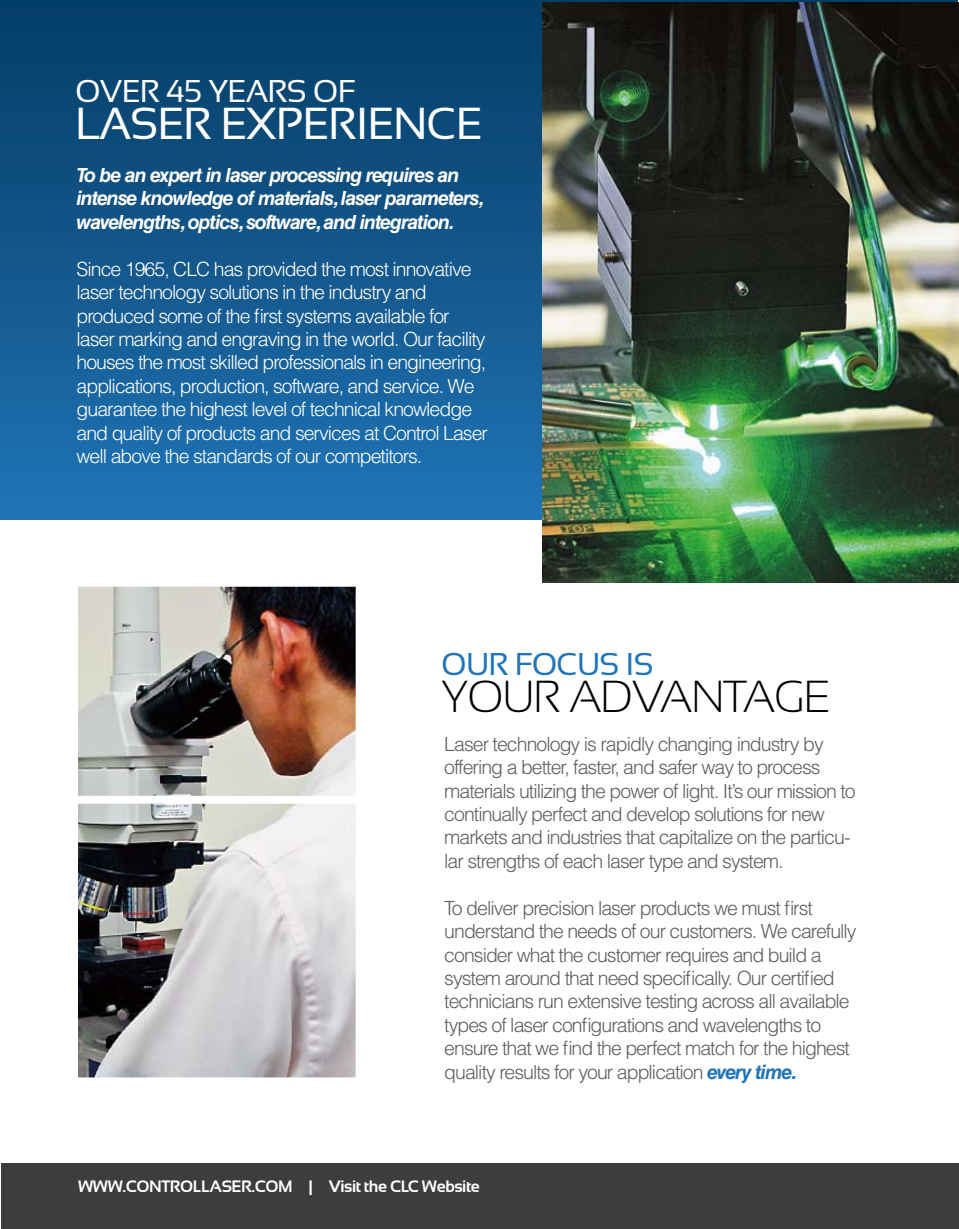
<style>
.page{position:relative;width:959px;height:1229px;background:#fff}
.page>*{position:absolute;margin:0;border:0;box-sizing:border-box;transform-origin:0 0}
.t1{font:44.85px "Sansation";letter-spacing:-.025em;color:#fff}
.t2{font:300 44.85px "Sansation";letter-spacing:-.025em;color:#010000}
.t3{font:31.5px "Sansation";letter-spacing:-.025em;color:#fff}
.t4{font:31.5px "Sansation";letter-spacing:-.025em;color:#1f75b9}
.t5{font:300 19.5px/23.4px "Helvetica LT Std";letter-spacing:-.05em;color:#5d5f5e}
.t6{font:300 19.5px/23.4px "Helvetica LT Std";letter-spacing:-.05em;color:#fff}
.t7{font:italic 700 19.5px/23.4px "Helvetica LT Std";letter-spacing:-.05em;color:#fff}
.t8{font:700 16.5px "Sansation";letter-spacing:-.025em;color:#fff}
.s1{font-weight:700;font-style:italic;color:#1f75b9}
</style>
<div class="page">
<img style="left:78px;top:586px;width:277px;height:491px">
<div style="left:0;top:0;width:957px;height:519px;background:linear-gradient(to bottom,#043c64,#2073b6)"></div>
<img style="left:542px;top:2px;width:416px;height:581px">
<div style="left:1px;top:1163px;width:957px;height:65px;background:#3d3d3d"></div>
<h2 class="t3" style="left:75px;top:73px;width:282px">OVER 45 YEARS OF</h2>
<h1 class="t1" style="left:75px;top:99px;width:409px">LASER EXPERIENCE</h1>
<p class="t7" style="left:76px;top:163px;width:409px">To be an expert in laser processing requires an intense knowledge of materials, laser parameters, wavelengths, optics, software, and integration.</p>
<p class="t6" style="left:76px;top:257px;width:413px">Since 1965, CLC has provided the most innovative laser technology solutions in the industry and produced some of the first systems available for laser marking and engraving in the world. Our facility houses the most skilled professionals in engineering, applications, production, software, and service. We guarantee the highest level of technical knowledge and quality of products and services at Control Laser well above the standards of our competitors.</p>
<h2 class="t4" style="left:441px;top:646px;width:214px">OUR FOCUS IS</h2>
<h1 class="t2" style="left:441px;top:671px;width:391px">YOUR ADVANTAGE</h1>
<p class="t5" style="left:444px;top:732px;width:413px">Laser technology is rapidly changing industry by offering a better, faster, and safer way to process materials utilizing the power of light. It’s our mission to continually perfect and develop solutions for new markets and industries that capitalize on the particu&shy;lar strengths of each laser type and system.</p>
<p class="t5" style="left:444px;top:896px;width:414px">To deliver precision laser products we must first understand the needs of our customers. We carefully consider what the customer requires and build a system around that need specifically. Our certified technicians run extensive testing across all available types of laser configurations and wavelengths to ensure that we find the perfect match for the highest quality results for your application <span class="s1">every time.</span></p>
<p class="t8" style="left:78px;top:1177px;width:403px">WWW.CONTROLLASER.COM | Visit the CLC Website</p>
</div>
